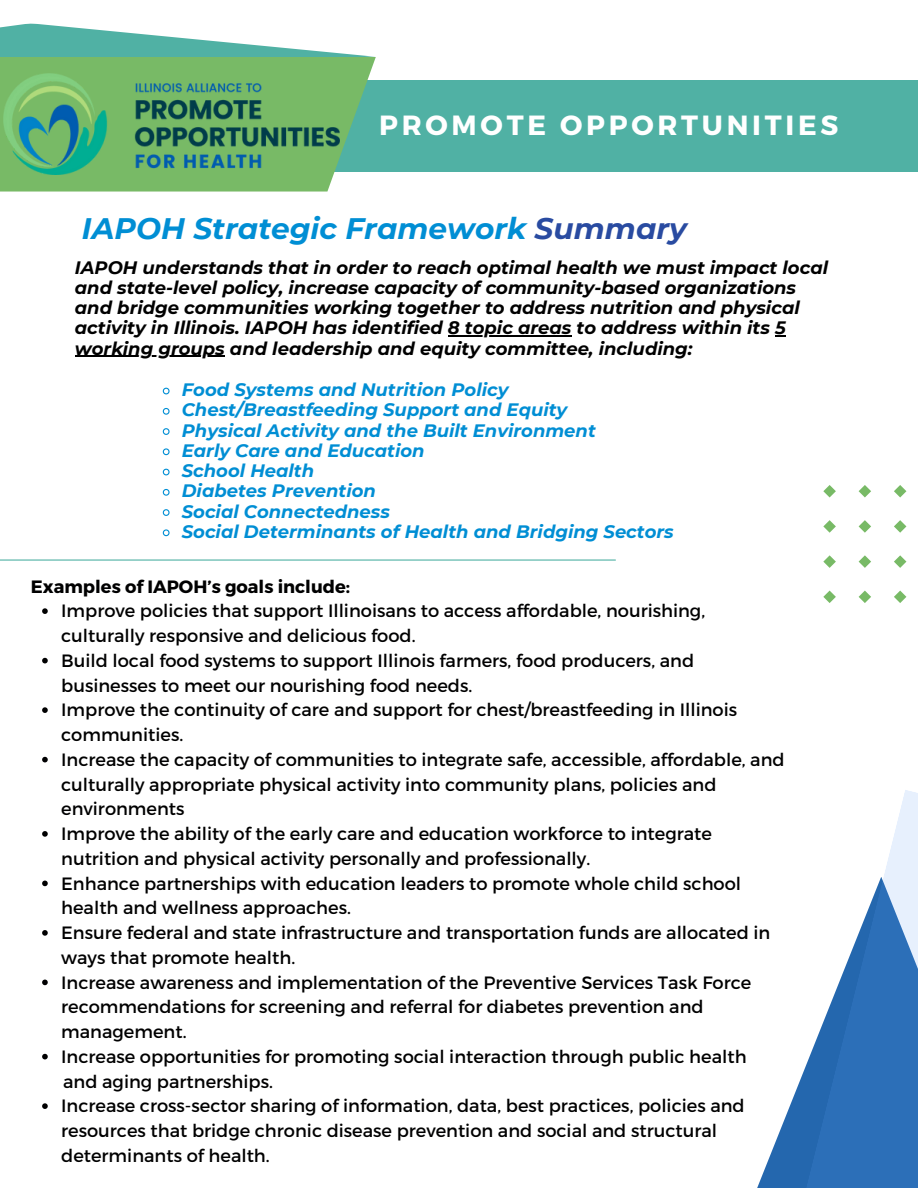
<style>
.page{position:relative;width:918px;height:1188px;background:#fff}
.page>*{position:absolute;margin:0;border:0;box-sizing:border-box;transform-origin:0 0}
.t1{font:italic 700 29.7px "Montserrat";color:#008ed4}
.t2{font:700 27.75px "Montserrat";letter-spacing:.135em;color:#fff}
.t3{font:italic 700 18px/20.2px "Montserrat";color:#000}
.t4{font:italic 700 18px "Montserrat";color:#008ed4}
.t5{font:17.85px/24.8px "Montserrat";color:#000001}
.t6{font:700 17.85px "Montserrat";color:#000001}
.s1{color:#294ba1}
</style>
<div class="page">
<hr style="left:0;top:559px;width:615px;height:2px;background:#50b1a4">
<hr style="left:448px;top:335px;width:123px;height:2px;background:#000">
<svg style="left:775px;top:335px;width:11px;height:2px"></svg>
<hr style="left:75px;top:356px;width:150px;height:1px;background:#000">
<svg style="left:0;top:23px;width:375px;height:34px"></svg>
<div style="left:284px;top:80px;width:634px;height:91px;background:#50b1a4"></div>
<svg style="left:0;top:57px;width:376px;height:135px;fill:#78ba66"></svg>
<svg style="left:760px;top:790px;width:158px;height:398px"></svg>
<svg style="left:42px;top:608px;width:6px;height:6px"></svg>
<svg style="left:42px;top:658px;width:6px;height:5px"></svg>
<svg style="left:42px;top:707px;width:6px;height:6px"></svg>
<svg style="left:42px;top:757px;width:6px;height:5px"></svg>
<svg style="left:42px;top:831px;width:6px;height:6px"></svg>
<svg style="left:42px;top:881px;width:6px;height:5px"></svg>
<svg style="left:42px;top:930px;width:6px;height:6px"></svg>
<svg style="left:42px;top:980px;width:6px;height:5px"></svg>
<svg style="left:42px;top:1054px;width:6px;height:5px"></svg>
<svg style="left:42px;top:1103px;width:6px;height:6px"></svg>
<svg style="left:162px;top:387px;width:8px;height:8px"></svg>
<svg style="left:162px;top:407px;width:8px;height:8px"></svg>
<svg style="left:162px;top:428px;width:8px;height:7px"></svg>
<svg style="left:162px;top:448px;width:8px;height:8px"></svg>
<svg style="left:162px;top:468px;width:8px;height:8px"></svg>
<svg style="left:162px;top:488px;width:8px;height:8px"></svg>
<svg style="left:162px;top:509px;width:8px;height:7px"></svg>
<svg style="left:162px;top:529px;width:8px;height:8px"></svg>
<img style="left:4px;top:73px;width:335px;height:102px">
<svg style="left:894px;top:485px;width:12px;height:12px"></svg>
<svg style="left:894px;top:520px;width:12px;height:13px"></svg>
<svg style="left:894px;top:555px;width:12px;height:13px"></svg>
<svg style="left:894px;top:591px;width:12px;height:12px"></svg>
<svg style="left:859px;top:485px;width:12px;height:12px"></svg>
<svg style="left:859px;top:520px;width:12px;height:13px"></svg>
<svg style="left:859px;top:555px;width:12px;height:13px"></svg>
<svg style="left:859px;top:591px;width:12px;height:12px"></svg>
<svg style="left:823px;top:485px;width:13px;height:12px"></svg>
<svg style="left:823px;top:520px;width:13px;height:13px"></svg>
<svg style="left:823px;top:555px;width:13px;height:13px"></svg>
<svg style="left:823px;top:591px;width:13px;height:12px"></svg>
<p class="t2" style="left:379px;top:107px;width:461px">PROMOTE OPPORTUNITIES</p>
<p class="t1" style="left:82px;top:210px;width:606px">IAPOH Strategic Framework <span class="s1">Summary</span></p>
<p class="t3" style="left:75px;top:257px;width:755px">IAPOH understands that in order to reach optimal health we must impact local and state-level policy, increase capacity of community-based organizations and bridge communities working together to address nutrition and physical activity in Illinois. IAPOH has identified 8 topic areas to address within its 5 working groups and leadership and equity committee, including:</p>
<p class="t4" style="left:182px;top:379px;width:328px">Food Systems and Nutrition Policy</p>
<p class="t4" style="left:182px;top:399px;width:387px">Chest/Breastfeeding Support and Equity</p>
<p class="t4" style="left:182px;top:419px;width:416px">Physical Activity and the Built Environment</p>
<p class="t4" style="left:182px;top:439px;width:244px">Early Care and Education</p>
<p class="t4" style="left:182px;top:460px;width:134px">School Health</p>
<p class="t4" style="left:182px;top:480px;width:196px">Diabetes Prevention</p>
<p class="t4" style="left:182px;top:500px;width:210px">Social Connectedness</p>
<p class="t4" style="left:182px;top:520px;width:494px">Social Determinants of Health and Bridging Sectors</p>
<p class="t6" style="left:31px;top:575px;width:321px">Examples of IAPOH’s goals include:</p>
<p class="t5" style="left:61px;top:598px;width:645px">Improve policies that support Illinoisans to access affordable, nourishing, culturally responsive and delicious food.</p>
<p class="t5" style="left:61px;top:647px;width:635px">Build local food systems to support Illinois farmers, food producers, and businesses to meet our nourishing food needs.</p>
<p class="t5" style="left:61px;top:697px;width:678px">Improve the continuity of care and support for chest/breastfeeding in Illinois communities.</p>
<p class="t5" style="left:61px;top:746px;width:725px">Increase the capacity of communities to integrate safe, accessible, affordable, and culturally appropriate physical activity into community plans, policies and environments</p>
<p class="t5" style="left:61px;top:820px;width:652px">Improve the ability of the early care and education workforce to integrate nutrition and physical activity personally and professionally.</p>
<p class="t5" style="left:61px;top:870px;width:681px">Enhance partnerships with education leaders to promote whole child school health and wellness approaches.</p>
<p class="t5" style="left:61px;top:919px;width:711px">Ensure federal and state infrastructure and transportation funds are allocated in ways that promote health.</p>
<p class="t5" style="left:61px;top:969px;width:692px">Increase awareness and implementation of the Preventive Services Task Force recommendations for screening and referral for diabetes prevention and management.</p>
<p class="t5" style="left:61px;top:1043px;width:687px">Increase opportunities for promoting social interaction through public health</p>
<p class="t5" style="left:61px;top:1093px;width:685px">Increase cross-sector sharing of information, data, best practices, policies and resources that bridge chronic disease prevention and social and structural determinants of health.</p>
<p class="t5" style="left:63px;top:1068px;width:211px">and aging partnerships.</p>
</div>
